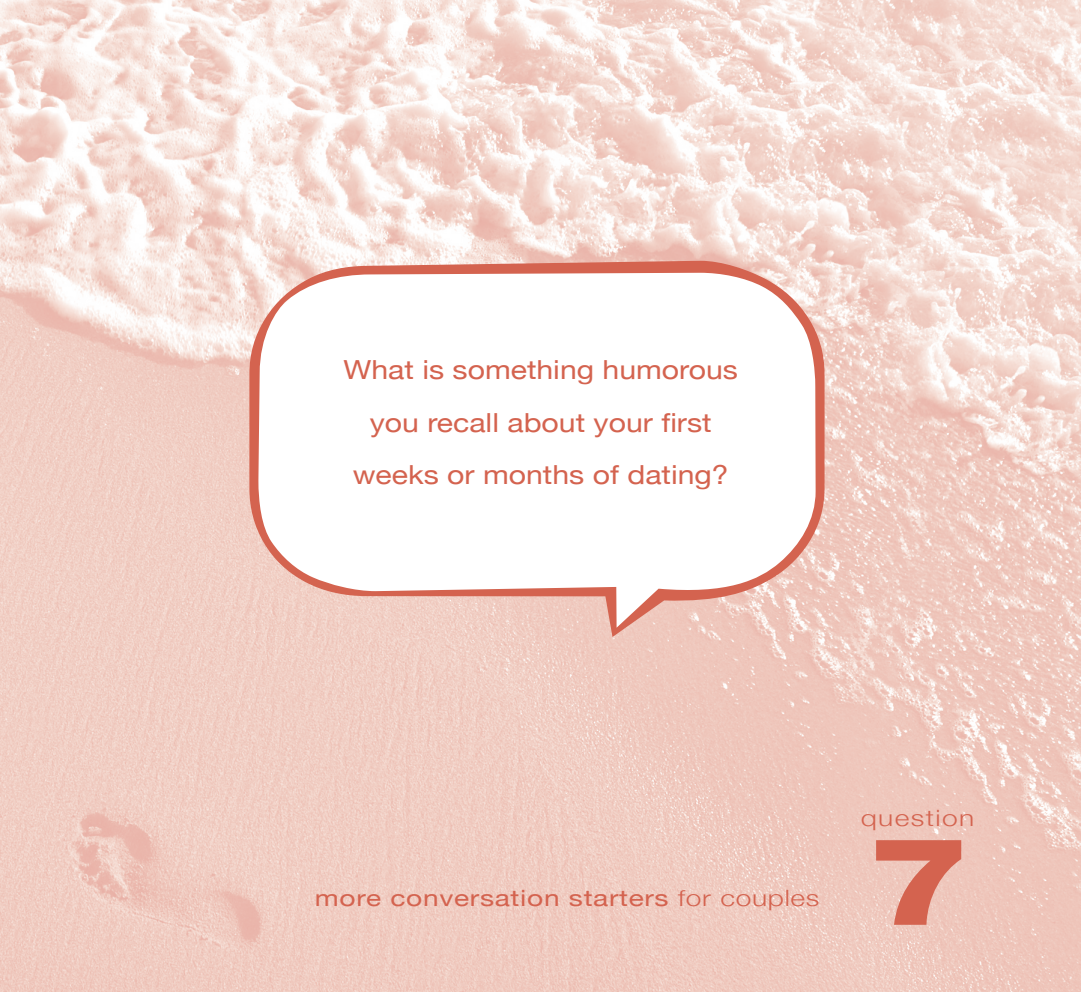
<style>
.page{position:relative;width:1081px;height:992px;background:#fff}
.page>*{position:absolute;margin:0;border:0;box-sizing:border-box;transform-origin:0 0}
.t1{font:900 120px "Helvetica";color:#d4634f;scale:1.25 1}
.t2{font:26.25px/52.5px "Helvetica Neue";color:#d4634f;text-align:center;scale:1.15 1}
.t3{font:22.5px "Helvetica Neue";letter-spacing:.025em;color:#d4634f;scale:1.25 1}
.t4{font:300 22.5px "Helvetica Neue";letter-spacing:.05em;color:#d4634f;scale:1.25 1}
.s1{font-weight:300}
</style>
<div class="page">
<img style="left:0;top:0;width:1080px;height:992px">
<svg style="left:249px;top:261px;width:575px;height:376px"></svg>
<p class="t2" style="left:343px;top:342px;width:344px">What is something humorous you recall about your first weeks or months of dating?</p>
<p class="t3" style="left:315px;top:878px;width:405px">more conversation starters <span class="s1">for couples</span></p>
<p class="t4" style="left:860px;top:799px;width:92px">question</p>
<h1 class="t1" style="left:867px;top:803px;width:82px">7</h1>
</div>
